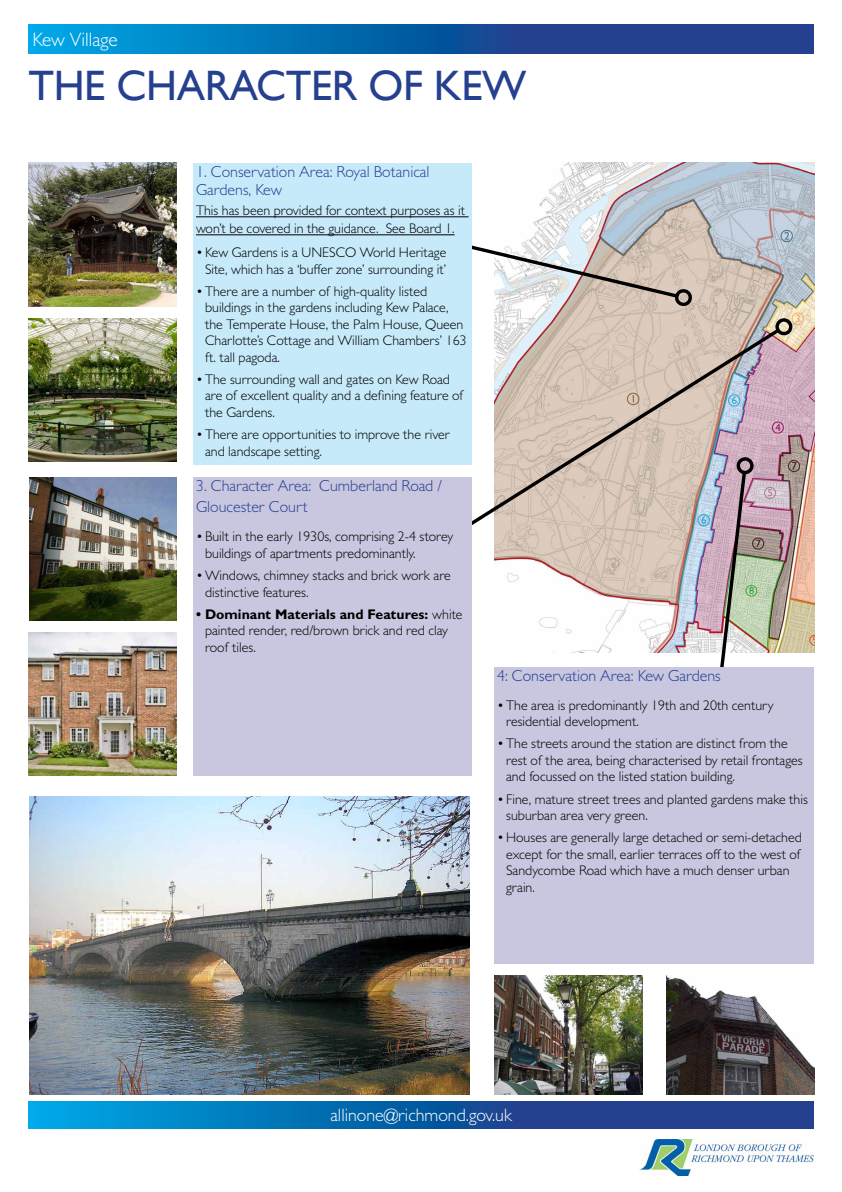
<style>
.page{position:relative;width:842px;height:1192px;background:#fff}
.page>*{position:absolute;margin:0;border:0;box-sizing:border-box;transform-origin:0 0}
.t1{font:42.5px "Gill Sans";letter-spacing:-.01em;color:#25408f}
.t2{font:300 19.5px "Gill Sans MT Std";color:#fff}
.t3{font:300 18px "Gill Sans MT Std";color:#fff}
.t4{font:300 16px/18px "Gill Sans MT Std";color:#25408f}
.t5{font:300 14px/16.5px "Gill Sans MT Std";color:#000}
.s1{font-weight:700}
</style>
<div class="page">
<svg style="left:29px;top:1101px;width:785px;height:27px;background:#0f62a9"></svg>
<svg style="left:28px;top:25px;width:786px;height:28px;background:#0f62a9"></svg>
<img style="left:639px;top:1140px;width:175px;height:36px">
<img style="left:494px;top:163px;width:320px;height:489px">
<svg style="left:472px;top:241px;width:219px;height:68px"></svg>
<div style="left:193px;top:163px;width:279px;height:302px;background:#c7eafb"></div>
<hr style="left:196px;top:216px;width:272px;height:1px;background:#000">
<hr style="left:196px;top:234px;width:259px;height:1px;background:#000">
<svg style="left:472px;top:326px;width:311px;height:252px;background:#d2c2ba"></svg>
<div style="left:775px;top:318px;width:17px;height:17px;border:3px solid #000;border-radius:50%"></div>
<img style="left:690px;top:454px;width:66px;height:213px">
<div style="left:193px;top:477px;width:279px;height:299px;background:#c8c7df"></div>
<div style="left:494px;top:667px;width:320px;height:297px;background:#c8c7df"></div>
<img style="left:29px;top:163px;width:148px;height:143px">
<img style="left:29px;top:477px;width:148px;height:144px">
<img style="left:666px;top:976px;width:148px;height:118px">
<img style="left:29px;top:318px;width:148px;height:144px">
<img style="left:29px;top:633px;width:148px;height:143px">
<img style="left:494px;top:976px;width:148px;height:118px">
<img style="left:29px;top:797px;width:441px;height:297px">
<h2 class="t2" style="left:32px;top:27px;width:87px">Kew Village</h2>
<h1 class="t1" style="left:28px;top:61px;width:500px">THE CHARACTER OF KEW</h1>
<p class="t4" style="left:196px;top:162px;width:235px">1. Conservation Area: Royal Botanical<br>Gardens, Kew</p>
<p class="t5" style="left:196px;top:201px;width:270px;line-height:18px">This has been provided for context purposes as it won’t be covered in the guidance. See Board 1.</p>
<p class="t5" style="left:196px;top:244px;width:252px;text-align:right">• Kew Gardens is a UNESCO World Heritage<br>Site, which has a ‘buffer zone’ surrounding it’</p>
<p class="t5" style="left:205px;top:283px;width:263px;text-indent:-9px">• There are a number of high-quality listed buildings in the gardens including Kew Palace, the Temperate House, the Palm House, Queen Charlotte’s Cottage and William Chambers’ 163 ft. tall pagoda.</p>
<p class="t5" style="left:205px;top:371px;width:260px;text-indent:-9px">• The surrounding wall and gates on Kew Road are of excellent quality and a defining feature of the Gardens.</p>
<p class="t5" style="left:205px;top:426px;width:247px;text-indent:-9px">• There are opportunities to improve the river and landscape setting.</p>
<p class="t4" style="left:196px;top:475px;width:247px;line-height:21px">3. Character Area: Cumberland Road /<br>Gloucester Court</p>
<p class="t5" style="left:205px;top:528px;width:250px;text-indent:-9px">• Built in the early 1930s, comprising 2-4 storey buildings of apartments predominantly.</p>
<p class="t5" style="left:205px;top:567px;width:247px;text-indent:-9px">• Windows, chimney stacks and brick work are distinctive features.</p>
<p class="t5" style="left:205px;top:606px;width:259px;text-indent:-9px"><span class="s1">• Dominant Materials and Features:</span> white painted render, red/brown brick and red clay roof tiles.</p>
<p class="t4" style="left:497px;top:666px;width:225px">4: Conservation Area: Kew Gardens</p>
<p class="t5" style="left:506px;top:697px;width:269px;text-indent:-9px">• The area is predominantly 19th and 20th century residential development.</p>
<p class="t5" style="left:506px;top:735px;width:298px;text-indent:-9px">• The streets around the station are distinct from the rest of the area, being characterised by retail frontages and focussed on the listed station building.</p>
<p class="t5" style="left:506px;top:790px;width:303px;text-indent:-9px">• Fine, mature street trees and planted gardens make this suburban area very green.</p>
<p class="t5" style="left:506px;top:829px;width:297px;text-indent:-9px">• Houses are generally large detached or semi-detached except for the small, earlier terraces off to the west of Sandycombe Road which have a much denser urban grain.</p>
<p class="t3" style="left:330px;top:1104px;width:183px">allinone@richmond.gov.uk</p>
</div>
